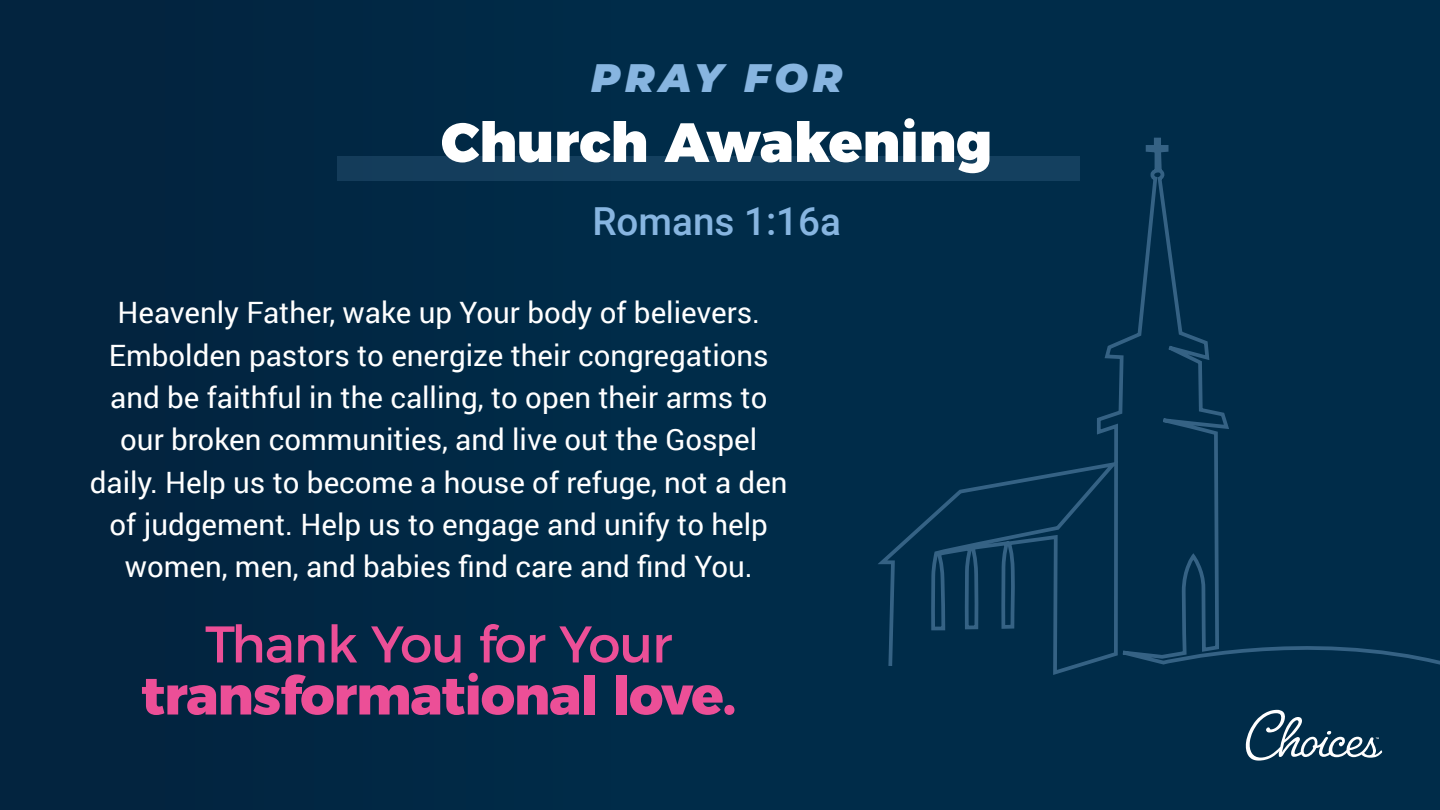
<style>
.page{position:relative;width:1440px;height:810px;background:#002c49}
.page>*{position:absolute;margin:0;border:0;box-sizing:border-box;transform-origin:0 0}
.t1{font:900 55.25px "Montserrat";color:#fff}
.t2{font:800 53.38px "Montserrat";letter-spacing:-.02em;color:#ec4f97}
.t3{font:51.5px "Montserrat";letter-spacing:-.02em;color:#ec4f97}
.t4{font:italic 900 39.75px "Montserrat";letter-spacing:.115em;color:#87b5e0}
.t5{font:500 38.62px "Roboto";color:#87b5e0}
.t6{font:29.5px/42.4px "Roboto";color:#fff;text-align:center}
</style>
<div class="page">
<div style="left:0;top:0;width:666px;height:810px;background:#04223d"></div>
<div style="left:338px;top:156px;width:742px;height:24px;background:#143f5e"></div>
<svg style="left:1245px;top:710px;width:137px;height:51px"></svg>
<svg style="left:876px;top:137px;width:564px;height:538px"></svg>
<p class="t4" style="left:591px;top:48px;width:253px">PRAY FOR</p>
<p class="t1" style="left:441px;top:96px;width:553px">Church Awakening</p>
<p class="t5" style="left:592px;top:194px;width:250px">Romans 1:16a</p>
<p class="t6" style="left:90px;top:291px;width:699px">Heavenly Father, wake up Your body of believers.<br>Embolden pastors to energize their congregations and be faithful in the calling, to open their arms to our broken communities, and live out the Gospel daily. Help us to become a house of refuge, not a den of judgement. Help us to engage and unify to help women, men, and babies find care and find You.</p>
<p class="t3" style="left:205px;top:603px;width:469px">Thank You for Your</p>
<p class="t2" style="left:141px;top:651px;width:596px">transformational love.</p>
</div>
